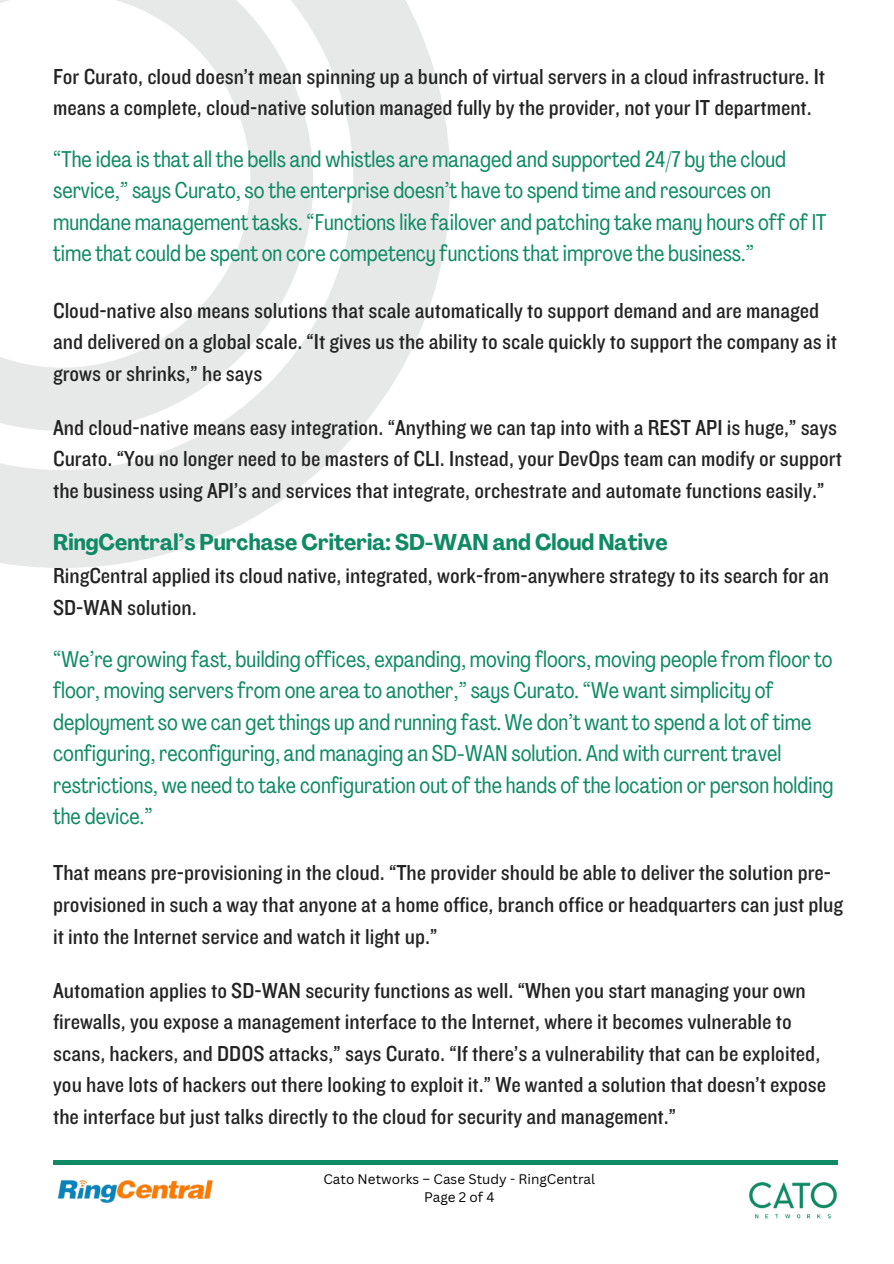
<style>
.page{position:relative;width:894px;height:1264px;background:#fff}
.page>*{position:absolute;margin:0;border:0;box-sizing:border-box;transform-origin:0 0}
.t1{font:22.5px/31.5px "Knockout 30";color:#232323}
.t2{font:22.5px/31.5px "Agrandir Tight";color:#108a65}
.t3{font:13.5px "Canva Sans";color:#000}
.s1{font-family:"Agrandir";font-weight:700;font-stretch:condensed;color:#108a65}
</style>
<div class="page">
<hr style="left:53px;top:1160px;width:784px;height:4px;background:#108a65">
<img style="left:748px;top:1182px;width:90px;height:37px">
<svg style="left:0;top:0;width:450px;height:568px;fill:#e7e8e8"></svg>
<svg style="left:0;top:0;width:314px;height:431px"></svg>
<img style="left:58px;top:1179px;width:155px;height:24px">
<p class="t1" style="left:53px;top:60px;width:773px">For Curato, cloud doesn’t mean spinning up a bunch of virtual servers in a cloud infrastructure. It means a complete, cloud-native solution managed fully by the provider, not your IT department.</p>
<h1 class="t2" style="left:53px;top:145px;width:774px">“The idea is that all the bells and whistles are managed and supported 24/7 by the cloud service,” says Curato, so the enterprise doesn’t have to spend time and resources on mundane management tasks. “Functions like failover and patching take many hours off of IT time that could be spent on core competency functions that improve the business.”</h1>
<h1 class="t1" style="left:53px;top:294px;width:785px">Cloud-native also means solutions that scale automatically to support demand and are managed and delivered on a global scale. “It gives us the ability to scale quickly to support the company as it grows or shrinks,” he says</h1>
<h1 class="t1" style="left:53px;top:411px;width:790px">And cloud-native means easy integration. “Anything we can tap into with a REST API is huge,” says<br>Curato. “You no longer need to be masters of CLI. Instead, your DevOps team can modify or support the business using API’s and services that integrate, orchestrate and automate functions easily.”</h1>
<h1 class="t1" style="left:53px;top:524px;width:777px;line-height:33.8px"><span class="s1">RingCentral’s Purchase Criteria: SD-WAN and Cloud Native<br></span>RingCentral applied its cloud native, integrated, work-from-anywhere strategy to its search for an</h1>
<h1 class="t1" style="left:53px;top:591px;width:145px">SD-WAN solution.</h1>
<h1 class="t2" style="left:53px;top:645px;width:781px">“We’re growing fast, building offices, expanding, moving floors, moving people from floor to floor, moving servers from one area to another,” says Curato. “We want simplicity of deployment so we can get things up and running fast. We don’t want to spend a lot of time configuring, reconfiguring, and managing an SD-WAN solution. And with current travel restrictions, we need to take configuration out of the hands of the location or person holding the device.”</h1>
<h1 class="t1" style="left:53px;top:856px;width:791px">That means pre-provisioning in the cloud. “The provider should be able to deliver the solution pre&shy;provisioned in such a way that anyone at a home office, branch office or headquarters can just plug it into the Internet service and watch it light up.”</h1>
<h1 class="t1" style="left:53px;top:973px;width:774px">Automation applies to SD-WAN security functions as well. “When you start managing your own firewalls, you expose a management interface to the Internet, where it becomes vulnerable to scans, hackers, and DDOS attacks,” says Curato. “If there’s a vulnerability that can be exploited, you have lots of hackers out there looking to exploit it.” We wanted a solution that doesn’t expose the interface but just talks directly to the cloud for security and management.”</h1>
<h1 class="t3" style="left:323px;top:1169px;width:273px">Cato Networks – Case Study - RingCentral</h1>
<p class="t3" style="left:424px;top:1187px;width:72px">Page 2 of 4</p>
</div>
